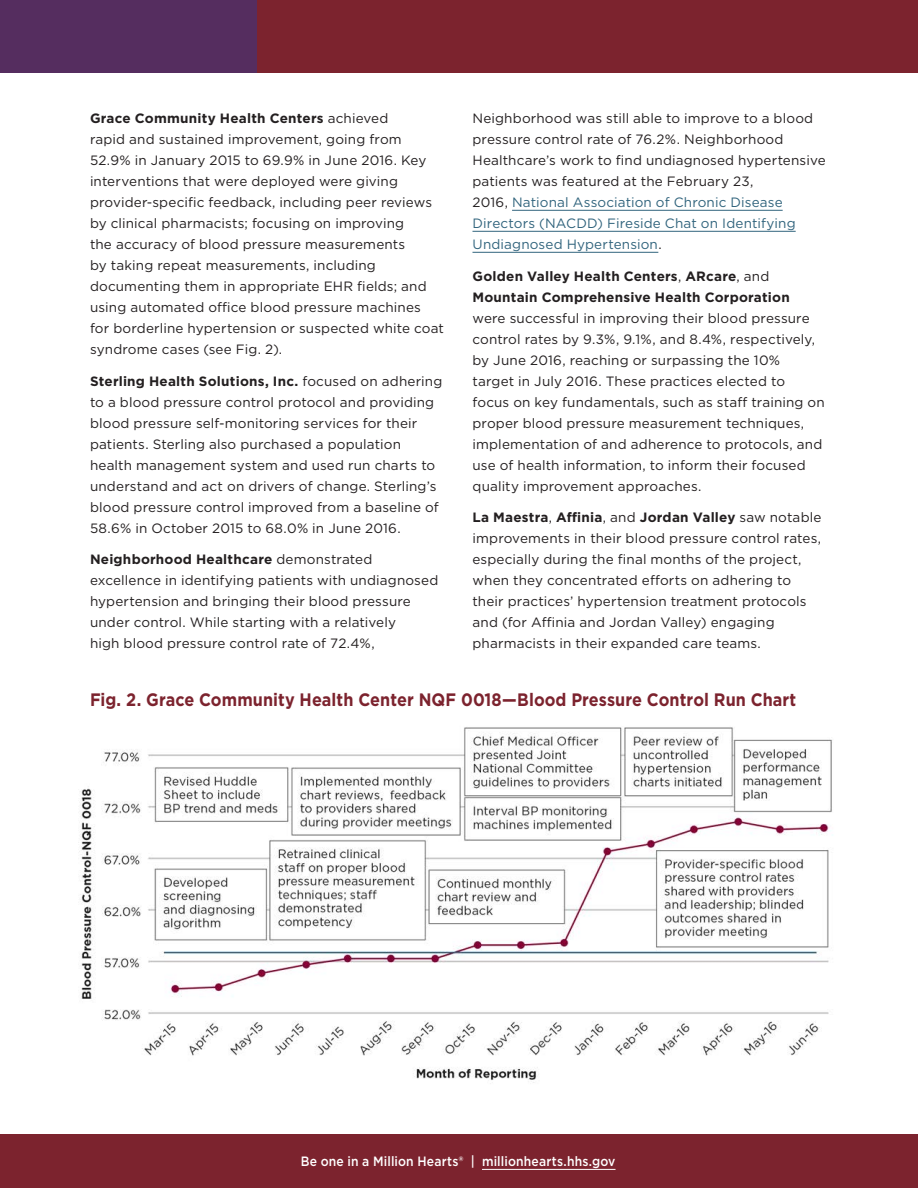
<style>
.page{position:relative;width:918px;height:1188px;background:#fff}
.page>*{position:absolute;margin:0;border:0;box-sizing:border-box;transform-origin:0 0}
.t1{font:700 18px "Gotham";letter-spacing:.005em;color:#7c232e;scale:.9 1}
.t2{font:13.5px/21px "Gotham";letter-spacing:.01em;color:#231f20}
.t3{font:500 13.5px "Gotham";letter-spacing:.015em;color:#fff;scale:.9 1}
.s1{font-weight:700}
.s2{color:#31647d}
</style>
<div class="page">
<div style="left:254px;top:0;width:664px;height:73px;background:#7c232e"></div>
<div style="left:0;top:0;width:256px;height:73px;background:#552d5f"></div>
<div style="left:0;top:1134px;width:918px;height:54px;background:#7c232e"></div>
<hr style="left:512px;top:210px;width:271px;height:1px;background:#31647d">
<hr style="left:472px;top:231px;width:324px;height:1px;background:#31647d">
<hr style="left:472px;top:252px;width:186px;height:1px;background:#31647d">
<hr style="left:482px;top:1169px;width:134px;height:1px;background:#fff">
<img style="left:78px;top:727px;width:755px;height:356px">
<p class="t2" style="left:90px;top:108px;width:356px"><span class="s1">Grace Community Health Centers</span> achieved<br>rapid and sustained improvement, going from 52.9% in January 2015 to 69.9% in June 2016. Key interventions that were deployed were giving provider-specific feedback, including peer reviews by clinical pharmacists; focusing on improving<br>the accuracy of blood pressure measurements<br>by taking repeat measurements, including documenting them in appropriate EHR fields; and using automated office blood pressure machines<br>for borderline hypertension or suspected white coat syndrome cases (see Fig. 2).</p>
<p class="t2" style="left:90px;top:370px;width:354px"><span class="s1">Sterling Health Solutions, Inc.</span> focused on adhering to a blood pressure control protocol and providing blood pressure self-monitoring services for their patients. Sterling also purchased a population health management system and used run charts to understand and act on drivers of change. Sterling’s blood pressure control improved from a baseline of 58.6% in October 2015 to 68.0% in June 2016.</p>
<p class="t2" style="left:90px;top:549px;width:350px"><span class="s1">Neighborhood Healthcare</span> demonstrated excellence in identifying patients with undiagnosed hypertension and bringing their blood pressure under control. While starting with a relatively<br>high blood pressure control rate of 72.4%,</p>
<p class="t2" style="left:472px;top:108px;width:355px">Neighborhood was still able to improve to a blood pressure control rate of 76.2%. Neighborhood Healthcare’s work to find undiagnosed hypertensive patients was featured at the February 23,<br>2016, <span class="s2">National Association of Chronic Disease Directors (NACDD) Fireside Chat on Identifying Undiagnosed Hypertension</span>.</p>
<p class="t2" style="left:472px;top:265px;width:354px"><span class="s1">Golden Valley Health Centers</span>, <span class="s1">ARcare</span>, and <span class="s1">Mountain Comprehensive Health Corporation </span>were successful in improving their blood pressure control rates by 9.3%, 9.1%, and 8.4%, respectively, by June 2016, reaching or surpassing the 10% target in July 2016. These practices elected to focus on key fundamentals, such as staff training on proper blood pressure measurement techniques, implementation of and adherence to protocols, and use of health information, to inform their focused quality improvement approaches.</p>
<p class="t2" style="left:472px;top:507px;width:350px"><span class="s1">La Maestra</span>, <span class="s1">Affinia</span>, and <span class="s1">Jordan Valley</span> saw notable improvements in their blood pressure control rates, especially during the final months of the project, when they concentrated efforts on adhering to their practices’ hypertension treatment protocols and (for Affinia and Jordan Valley) engaging pharmacists in their expanded care teams.</p>
<h2 class="t1" style="left:90px;top:688px;width:786px">Fig. 2. Grace Community Health Center NQF 0018—Blood Pressure Control Run Chart</h2>
<p class="t3" style="left:301px;top:1153px;width:351px">Be one in a Million Hearts® | millionhearts.hhs.gov</p>
</div>
